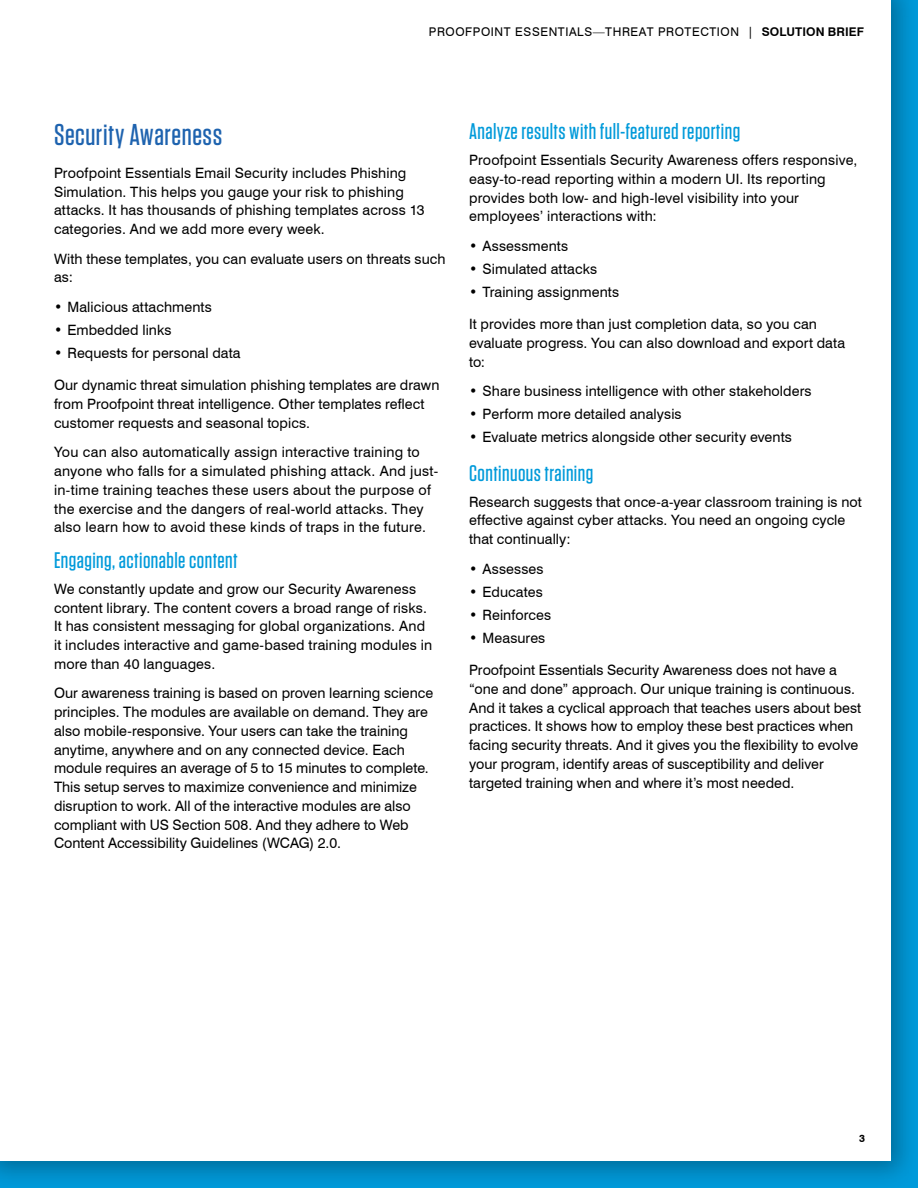
<style>
.page{position:relative;width:918px;height:1188px;background:#fff}
.page>*{position:absolute;margin:0;border:0;box-sizing:border-box;transform-origin:0 0}
.t1{font:500 30px "Tungsten";letter-spacing:.02em;color:#1e63af}
.t2{font:500 22.5px "Tungsten";letter-spacing:.02em;color:#009ada}
.t3{font:14.4px/18.8px "Swiss 721 BT";color:#000}
.t4{font:14.25px/18.8px "Swiss 721 BT";letter-spacing:.01em;color:#000}
.t5{font:12px "Swiss 721 BT";letter-spacing:.05em;color:#000}
.t6{font:700 10.5px "Swiss 721 BT";color:#000}
.s1{font-weight:700}
</style>
<div class="page">
<div style="left:0;top:0;width:918px;height:1188px;background:#000;opacity:.3"></div>
<div style="left:0;top:0;width:891px;height:1161px;background:#fff"></div>
<p class="t5" style="left:429px;top:25px;width:437px">PROOFPOINT ESSENTIALS—THREAT PROTECTION | <span class="s1">SOLUTION BRIEF</span></p>
<h1 class="t1" style="left:54px;top:119px;width:170px">Security Awareness</h1>
<p class="t4" style="left:54px;top:163px;width:372px">Proofpoint Essentials Email Security includes Phishing Simulation. This helps you gauge your risk to phishing attacks. It has thousands of phishing templates across 13 categories. And we add more every week.</p>
<p class="t4" style="left:54px;top:249px;width:393px">With these templates, you can evaluate users on threats such as:</p>
<p class="t4" style="left:54px;top:297px;width:159px">• Malicious attachments</p>
<p class="t4" style="left:54px;top:320px;width:119px">• Embedded links</p>
<p class="t4" style="left:54px;top:343px;width:188px">• Requests for personal data</p>
<p class="t4" style="left:54px;top:376px;width:387px">Our dynamic threat simulation phishing templates are drawn from Proofpoint threat intelligence. Other templates reflect customer requests and seasonal topics.</p>
<p class="t4" style="left:54px;top:443px;width:386px">You can also automatically assign interactive training to anyone who falls for a simulated phishing attack. And just&shy;in-time training teaches these users about the purpose of the exercise and the dangers of real-world attacks. They also learn how to avoid these kinds of traps in the future.</p>
<h2 class="t2" style="left:54px;top:549px;width:185px">Engaging, actionable content</h2>
<p class="t4" style="left:54px;top:579px;width:380px">We constantly update and grow our Security Awareness content library. The content covers a broad range of risks.<br>It has consistent messaging for global organizations. And it includes interactive and game-based training modules in more than 40 languages.</p>
<p class="t3" style="left:54px;top:684px;width:381px">Our awareness training is based on proven learning science principles. The modules are available on demand. They are also mobile-responsive. Your users can take the training anytime, anywhere and on any connected device. Each module requires an average of 5 to 15 minutes to complete.<br>This setup serves to maximize convenience and minimize disruption to work. All of the interactive modules are also compliant with US Section 508. And they adhere to Web Content Accessibility Guidelines (WCAG) 2.0.</p>
<h2 class="t2" style="left:469px;top:120px;width:273px">Analyze results with full-featured reporting</h2>
<p class="t4" style="left:469px;top:150px;width:390px">Proofpoint Essentials Security Awareness offers responsive, easy-to-read reporting within a modern UI. Its reporting provides both low- and high-level visibility into your employees’ interactions with:</p>
<p class="t4" style="left:469px;top:236px;width:101px">• Assessments</p>
<p class="t4" style="left:469px;top:259px;width:129px">• Simulated attacks</p>
<p class="t4" style="left:469px;top:282px;width:152px">• Training assignments</p>
<p class="t4" style="left:469px;top:315px;width:377px">It provides more than just completion data, so you can evaluate progress. You can also download and export data to:</p>
<p class="t4" style="left:469px;top:382px;width:344px">• Share business intelligence with other stakeholders</p>
<p class="t4" style="left:469px;top:405px;width:214px">• Perform more detailed analysis</p>
<p class="t4" style="left:469px;top:428px;width:324px">• Evaluate metrics alongside other security events</p>
<h2 class="t2" style="left:469px;top:462px;width:126px">Continuous training</h2>
<p class="t4" style="left:469px;top:492px;width:394px">Research suggests that once-a-year classroom training is not effective against cyber attacks. You need an ongoing cycle that continually:</p>
<p class="t4" style="left:469px;top:559px;width:76px">• Assesses</p>
<p class="t4" style="left:469px;top:582px;width:75px">• Educates</p>
<p class="t4" style="left:469px;top:605px;width:83px">• Reinforces</p>
<p class="t4" style="left:469px;top:628px;width:78px">• Measures</p>
<p class="t4" style="left:469px;top:661px;width:394px">Proofpoint Essentials Security Awareness does not have a “one and done” approach. Our unique training is continuous.<br>And it takes a cyclical approach that teaches users about best practices. It shows how to employ these best practices when facing security threats. And it gives you the flexibility to evolve your program, identify areas of susceptibility and deliver targeted training when and where it’s most needed.</p>
<p class="t6" style="left:859px;top:1132px;width:7px">3</p>
</div>
